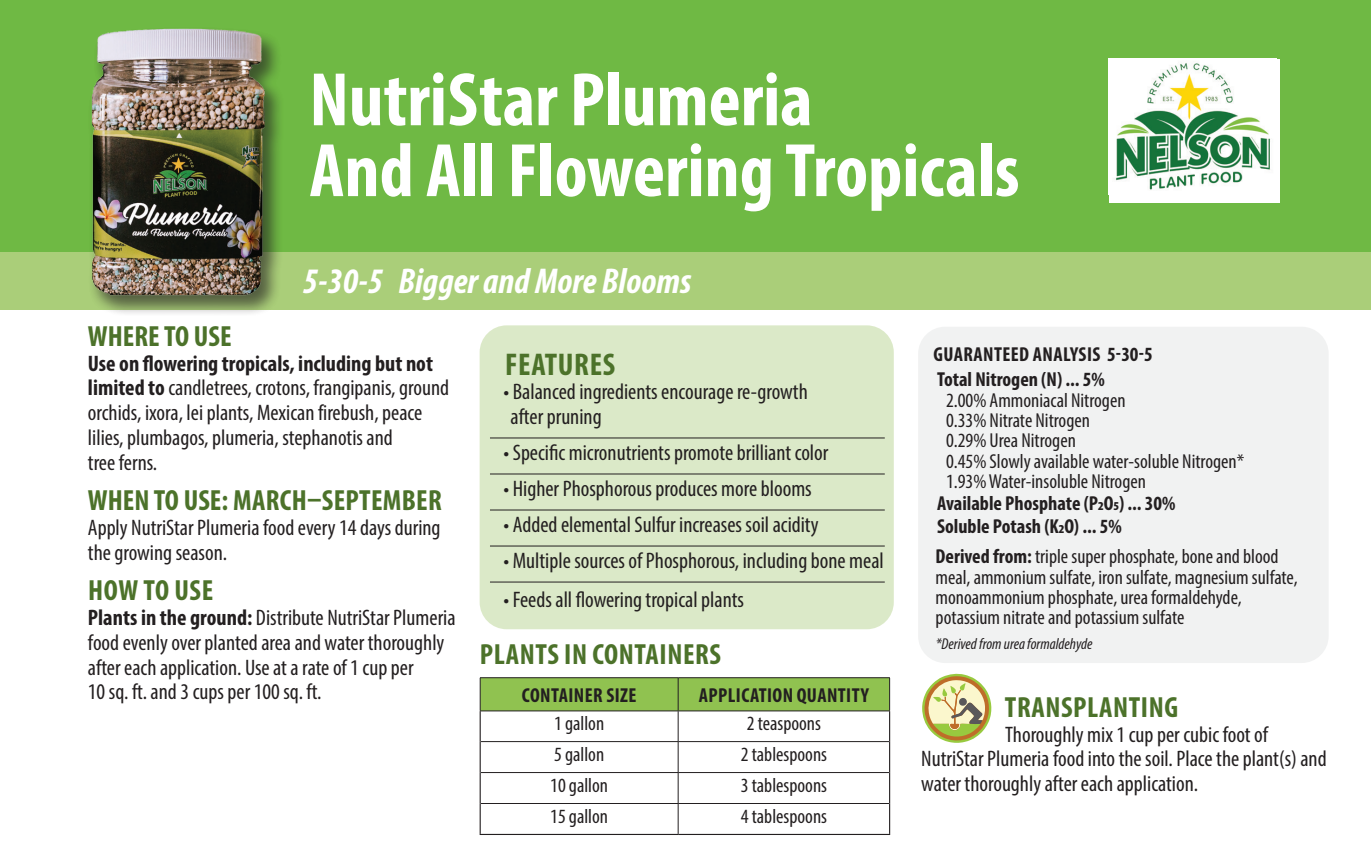
<style>
.page{position:relative;width:1371px;height:859px;background:#fff}
.page>*{position:absolute;margin:0;border:0;box-sizing:border-box;transform-origin:0 0}
.t1{font:700 condensed 76.5px/70.9px "Myriad Pro";color:#fff}
.t2{font:italic 700 condensed 36px "Myriad Pro";color:#fff}
.t3{font:700 condensed 31.5px "Myriad Pro";letter-spacing:.02em;color:#4c722a}
.t4{font:700 condensed 29.25px "Myriad Pro";letter-spacing:.015em;color:#4c722a}
.t5{font:condensed 22.5px/24.8px "Myriad Pro";color:#231f20}
.t6{font:condensed 20.25px/20.2px "Myriad Pro";color:#231f20}
.t7{font:700 condensed 20.25px/22.5px "Myriad Pro";color:#231f20}
.t8{font:700 condensed 20.25px "Myriad Pro";letter-spacing:.02em;color:#231f20}
.t9{font:italic condensed 15.75px "Myriad Pro";color:#231f20}
.s1{font-weight:700}
</style>
<div class="page">
<div style="left:0;top:0;width:1370px;height:252px;background:#6fb944"></div>
<div style="left:0;top:252px;width:1370px;height:57px;background:#aace79"></div>
<div style="left:1109px;top:59px;width:170px;height:143px;background:#fff"></div>
<img style="left:1116px;top:63px;width:154px;height:127px">
<div style="left:479px;top:325px;width:414px;height:304px;background:#d8e7c2;border-radius:27px"></div>
<hr style="left:490px;top:437px;width:394px;height:1px;background:#231f20">
<hr style="left:490px;top:473px;width:394px;height:1px;background:#231f20">
<hr style="left:490px;top:509px;width:394px;height:1px;background:#231f20">
<hr style="left:490px;top:545px;width:394px;height:1px;background:#231f20">
<hr style="left:490px;top:581px;width:394px;height:1px;background:#231f20">
<div style="left:918px;top:327px;width:410px;height:336px;background:#f0f1f1;border-radius:27px"></div>
<div style="left:481px;top:678px;width:408px;height:32px;background:#90c250"></div>
<hr style="left:480px;top:677px;width:198px;height:1px;background:#231f20">
<hr style="left:480px;top:678px;width:1px;height:32px;background:#231f20">
<hr style="left:678px;top:677px;width:212px;height:1px;background:#231f20">
<hr style="left:678px;top:678px;width:1px;height:32px;background:#231f20">
<hr style="left:889px;top:678px;width:1px;height:32px;background:#231f20">
<hr style="left:480px;top:710px;width:198px;height:1px;background:#231f20">
<hr style="left:678px;top:710px;width:212px;height:1px;background:#231f20">
<hr style="left:678px;top:711px;width:1px;height:30px;background:#231f20">
<hr style="left:481px;top:741px;width:197px;height:1px;background:#231f20">
<hr style="left:678px;top:741px;width:211px;height:1px;background:#231f20">
<hr style="left:678px;top:742px;width:1px;height:30px;background:#231f20">
<hr style="left:481px;top:772px;width:197px;height:1px;background:#231f20">
<hr style="left:678px;top:772px;width:211px;height:1px;background:#231f20">
<hr style="left:678px;top:772px;width:1px;height:31px;background:#231f20">
<hr style="left:481px;top:803px;width:197px;height:1px;background:#231f20">
<hr style="left:678px;top:803px;width:211px;height:1px;background:#231f20">
<hr style="left:678px;top:803px;width:1px;height:30px;background:#231f20">
<hr style="left:479px;top:711px;width:2px;height:30px;background:#231f20">
<hr style="left:889px;top:711px;width:1px;height:30px;background:#231f20">
<hr style="left:479px;top:741px;width:2px;height:31px;background:#231f20">
<hr style="left:889px;top:741px;width:1px;height:31px;background:#231f20">
<hr style="left:479px;top:772px;width:2px;height:31px;background:#231f20">
<hr style="left:889px;top:772px;width:1px;height:31px;background:#231f20">
<hr style="left:479px;top:803px;width:2px;height:30px;background:#231f20">
<hr style="left:889px;top:803px;width:1px;height:30px;background:#231f20">
<hr style="left:479px;top:833px;width:199px;height:2px;background:#231f20">
<hr style="left:678px;top:833px;width:212px;height:2px;background:#231f20">
<svg style="left:922px;top:674px;width:69px;height:68px"></svg>
<img style="left:47px;top:28px;width:243px;height:286px">
<h1 class="t1" style="left:309px;top:63px;width:711px">NutriStar Plumeria<br>And All Flowering Tropicals</h1>
<h2 class="t2" style="left:303px;top:258px;width:390px">5-30-5 Bigger and More Blooms</h2>
<h3 class="t4" style="left:88px;top:318px;width:145px">WHERE TO USE</h3>
<p class="t5" style="left:88px;top:350px;width:363px"><span class="s1">Use on flowering tropicals, including but not limited to</span> candletrees, crotons, frangipanis, ground orchids, ixora, lei plants, Mexican firebush, peace lilies, plumbagos, plumeria, stephanotis and<br>tree ferns.</p>
<h3 class="t4" style="left:88px;top:482px;width:355px">WHEN TO USE: MARCH–SEPTEMBER</h3>
<p class="t5" style="left:88px;top:515px;width:354px">Apply NutriStar Plumeria food every 14 days during the growing season.</p>
<h3 class="t4" style="left:88px;top:572px;width:126px">HOW TO USE</h3>
<p class="t5" style="left:88px;top:605px;width:369px"><span class="s1">Plants in the ground:</span> Distribute NutriStar Plumeria food evenly over planted area and water thoroughly after each application. Use at a rate of 1 cup per<br>10 sq. ft. and 3 cups per 100 sq. ft.</p>
<h3 class="t3" style="left:505px;top:344px;width:111px">FEATURES</h3>
<p class="t5" style="left:510px;top:379px;width:299px;text-indent:-7px">• Balanced ingredients encourage re-growth after pruning</p>
<p class="t5" style="left:503px;top:440px;width:326px">• Specific micronutrients promote brilliant color</p>
<p class="t5" style="left:503px;top:476px;width:310px">• Higher Phosphorous produces more blooms</p>
<p class="t5" style="left:503px;top:512px;width:317px">• Added elemental Sulfur increases soil acidity</p>
<p class="t5" style="left:503px;top:548px;width:382px">• Multiple sources of Phosphorous, including bone meal</p>
<p class="t5" style="left:503px;top:586px;width:242px">• Feeds all flowering tropical plants</p>
<h3 class="t4" style="left:480px;top:636px;width:243px">PLANTS IN CONTAINERS</h3>
<p class="t8" style="left:522px;top:682px;width:116px">CONTAINER SIZE</p>
<p class="t8" style="left:699px;top:682px;width:171px">APPLICATION QUANTITY</p>
<p class="t6" style="left:554px;top:713px;width:52px">1 gallon</p>
<p class="t6" style="left:746px;top:713px;width:76px">2 teaspoons</p>
<p class="t6" style="left:554px;top:744px;width:52px">5 gallon</p>
<p class="t6" style="left:740px;top:744px;width:88px">2 tablespoons</p>
<p class="t6" style="left:550px;top:775px;width:59px">10 gallon</p>
<p class="t6" style="left:740px;top:775px;width:88px">3 tablespoons</p>
<p class="t6" style="left:550px;top:806px;width:59px">15 gallon</p>
<p class="t6" style="left:740px;top:806px;width:88px">4 tablespoons</p>
<p class="t8" style="left:933px;top:341px;width:221px">GUARANTEED ANALYSIS 5-30-5</p>
<p class="t7" style="left:937px;top:368px;width:169px">Total Nitrogen (N) ... 5%</p>
<p class="t6" style="left:946px;top:389px;width:300px">2.00% Ammoniacal Nitrogen<br>0.33% Nitrate Nitrogen<br>0.29% Urea Nitrogen<br>0.45% Slowly available water-soluble Nitrogen*<br>1.93% Water-insoluble Nitrogen</p>
<p class="t7" style="left:937px;top:492px;width:240px">Available Phosphate (P2O5) ... 30%<br>Soluble Potash (K2O) ... 5%</p>
<p class="t6" style="left:935px;top:546px;width:363px"><span class="s1">Derived from:</span> triple super phosphate, bone and blood meal, ammonium sulfate, iron sulfate, magnesium sulfate, monoammonium phosphate, urea formaldehyde, potassium nitrate and potassium sulfate</p>
<p class="t9" style="left:935px;top:634px;width:158px">*Derived from urea formaldehyde</p>
<h3 class="t4" style="left:1005px;top:688px;width:175px">TRANSPLANTING</h3>
<p class="t5" style="left:921px;top:721px;width:407px;text-indent:84px">Thoroughly mix 1 cup per cubic foot of<br>NutriStar Plumeria food into the soil. Place the plant(s) and water thoroughly after each application.</p>
</div>
